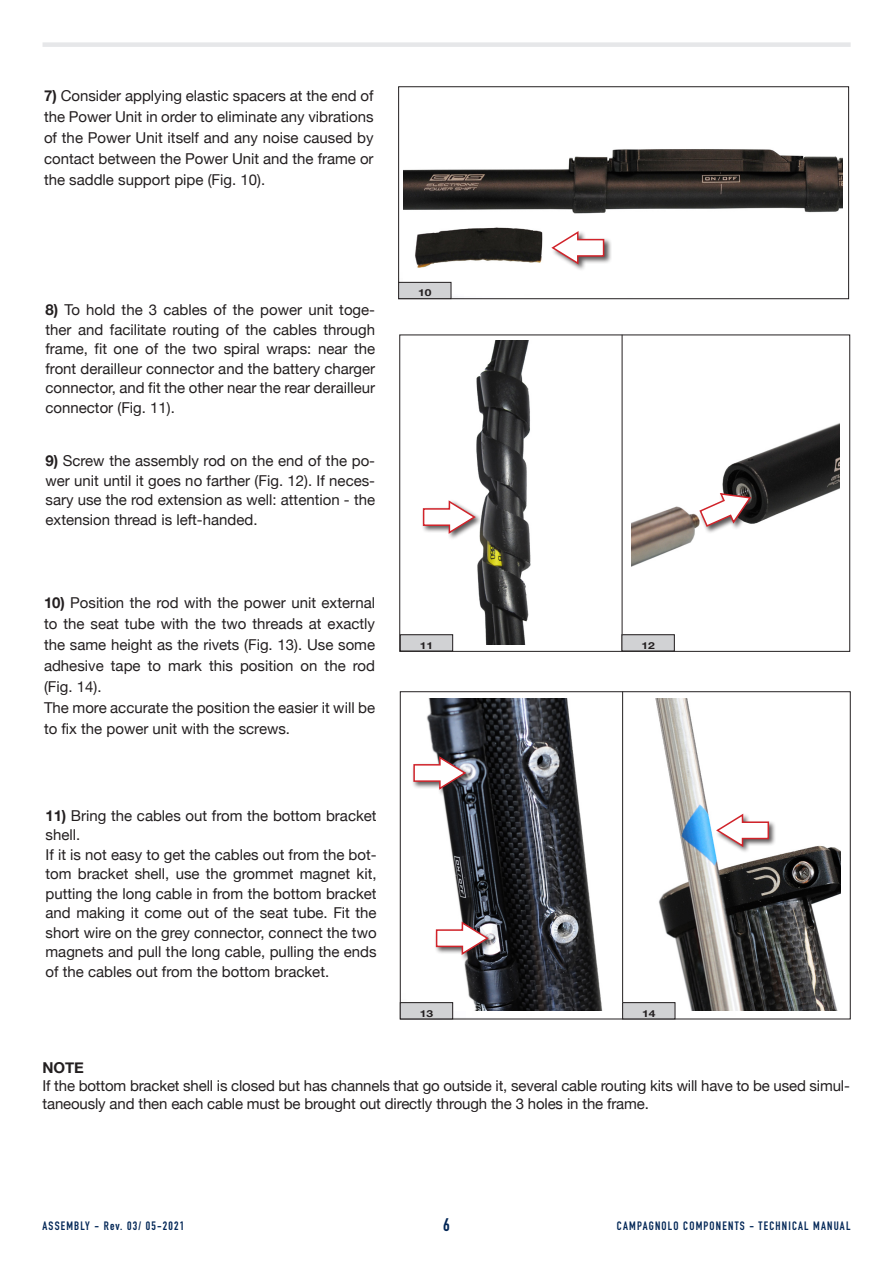
<style>
.page{position:relative;width:893px;height:1263px;background:#fff}
.page>*{position:absolute;margin:0;border:0;box-sizing:border-box;transform-origin:0 0}
.t1{font:700 18px "DIN Condensed";color:#022656}
.t2{font:15px/19.5px "Helvetica Neue";color:#231f20;text-align:justify}
.t3{font:700 15px "Helvetica Neue";color:#231f20}
.t4{font:700 12px "DIN Condensed";letter-spacing:.1em;color:#022656}
.Normale{font:700 9.6px "Helvetica Neue";color:#231f20;scale:1.25 1}
.s1{font-weight:700}
</style>
<div class="page">
<div style="left:43px;top:42px;width:808px;height:5px;background:#e6e7e9"></div>
<hr style="left:622px;top:691px;width:1px;height:328px;background:#231f20">
<hr style="left:622px;top:335px;width:1px;height:316px;background:#231f20">
<img style="left:453px;top:340px;width:78px;height:304px">
<div style="left:400px;top:635px;width:53px;height:16px;background:#d1d2d4"></div>
<div style="left:400px;top:634px;width:53px;height:17px;border:1px solid #231f20"></div>
<div style="left:398px;top:87px;width:451px;height:212px;border:1px solid #231f20"></div>
<img style="left:631px;top:423px;width:209px;height:222px">
<div style="left:622px;top:635px;width:52px;height:16px;background:#d1d2d4"></div>
<div style="left:622px;top:634px;width:52px;height:17px;border:1px solid #231f20"></div>
<img style="left:404px;top:149px;width:438px;height:144px">
<div style="left:399px;top:282px;width:52px;height:17px;background:#d1d2d4"></div>
<div style="left:398px;top:282px;width:53px;height:17px;border:1px solid #231f20"></div>
<img style="left:426px;top:698px;width:177px;height:312px">
<div style="left:400px;top:1003px;width:53px;height:16px;background:#d1d2d4"></div>
<div style="left:400px;top:1002px;width:53px;height:17px;border:1px solid #231f20"></div>
<img style="left:655px;top:698px;width:186px;height:313px">
<div style="left:623px;top:1003px;width:52px;height:16px;background:#d1d2d4"></div>
<div style="left:622px;top:1002px;width:53px;height:17px;border:1px solid #231f20"></div>
<div style="left:551px;top:230px;width:61px;height:41px;background:#231f20;opacity:.75"></div>
<svg style="left:550px;top:230px;width:55px;height:36px"></svg>
<div style="left:715px;top:812px;width:61px;height:42px;background:#231f20;opacity:.75"></div>
<svg style="left:715px;top:812px;width:55px;height:36px"></svg>
<div style="left:421px;top:500px;width:62px;height:41px;background:#231f20;opacity:.75"></div>
<svg style="left:422px;top:499px;width:55px;height:36px"></svg>
<div style="left:698px;top:492px;width:60px;height:42px;background:#231f20;opacity:.75"></div>
<svg style="left:698px;top:492px;width:55px;height:36px"></svg>
<div style="left:412px;top:756px;width:61px;height:41px;background:#231f20;opacity:.75"></div>
<svg style="left:413px;top:755px;width:55px;height:36px"></svg>
<div style="left:434px;top:921px;width:62px;height:41px;background:#231f20;opacity:.75"></div>
<svg style="left:435px;top:920px;width:55px;height:36px"></svg>
<p class="t2" style="left:44px;top:86px;width:331px;line-height:21px"><span class="s1">7)</span> Consider applying elastic spacers at the end of the Power Unit in order to eliminate any vibrations of the Power Unit itself and any noise caused by contact between the Power Unit and the frame or the saddle support pipe (Fig. 10).</p>
<p class="t2" style="left:46px;top:301px;width:331px"><span class="s1">8)</span> To hold the 3 cables of the power unit toge&shy;ther and facilitate routing of the cables through frame, fit one of the two spiral wraps: near the front derailleur connector and the battery charger connector, and fit the other near the rear derailleur connector (Fig. 11).</p>
<p class="t2" style="left:46px;top:452px;width:331px"><span class="s1">9)</span> Screw the assembly rod on the end of the po&shy;wer unit until it goes no farther (Fig. 12). If neces&shy;sary use the rod extension as well: attention - the extension thread is left-handed.</p>
<p class="t2" style="left:44px;top:593px;width:333px;line-height:21px"><span class="s1">10)</span> Position the rod with the power unit external to the seat tube with the two threads at exactly the same height as the rivets (Fig. 13). Use some adhesive tape to mark this position on the rod (Fig. 14).</p>
<p class="t2" style="left:44px;top:698px;width:333px;line-height:21px">The more accurate the position the easier it will be to fix the power unit with the screws.</p>
<p class="t2" style="left:46px;top:807px;width:333px"><span class="s1">11)</span> Bring the cables out from the bottom bracket shell.</p>
<p class="t2" style="left:46px;top:846px;width:333px">If it is not easy to get the cables out from the bot&shy;tom bracket shell, use the grommet magnet kit, putting the long cable in from the bottom bracket and making it come out of the seat tube. Fit the short wire on the grey connector, connect the two magnets and pull the long cable, pulling the ends of the cables out from the bottom bracket.</p>
<p class="Normale" style="left:418px;top:285px;width:12px">10</p>
<p class="Normale" style="left:420px;top:638px;width:12px">11</p>
<p class="Normale" style="left:641px;top:638px;width:12px">12</p>
<p class="Normale" style="left:420px;top:1006px;width:12px">13</p>
<p class="Normale" style="left:642px;top:1006px;width:12px">14</p>
<p class="t3" style="left:43px;top:1056px;width:43px">NOTE</p>
<p class="t2" style="left:43px;top:1077px;width:809px;line-height:18px">If the bottom bracket shell is closed but has channels that go outside it, several cable routing kits will have to be used simul&shy;taneously and then each cable must be brought out directly through the 3 holes in the frame.</p>
<p class="t4" style="left:43px;top:1217px;width:143px">ASSEMBLY - Rev. 03/ 05-2021</p>
<p class="t1" style="left:443px;top:1213px;width:8px">6</p>
<p class="t4" style="left:617px;top:1217px;width:235px">CAMPAGNOLO COMPONENTS - TECHNICAL MANUAL</p>
</div>
